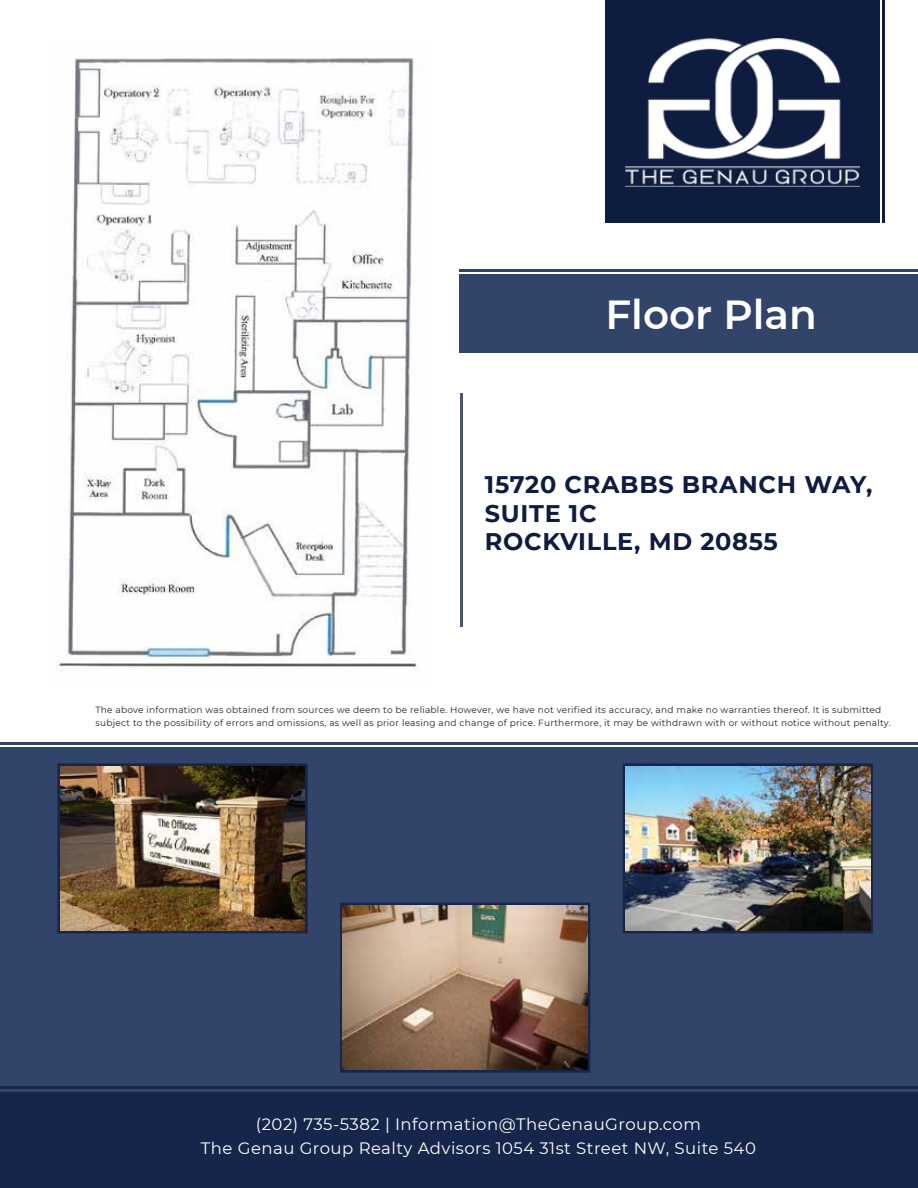
<style>
.page{position:relative;width:918px;height:1188px;background:#fff}
.page>*{position:absolute;margin:0;border:0;box-sizing:border-box;transform-origin:0 0}
.t1{font:600 40.5px "Montserrat";color:#fff}
.t2{font:700 24px/28.5px "Montserrat";letter-spacing:.03em;color:#0d1c3f}
.t3{font:16.5px/24px "Montserrat";letter-spacing:.03em;color:#fff;text-align:center}
.t4{font:9px/13.5px "Montserrat";letter-spacing:.03em;color:#231f20}
</style>
<div class="page">
<div style="left:1px;top:748px;width:917px;height:440px;background:#324469"></div>
<div style="left:606px;top:0;width:274px;height:223px;background:#0d1c3f"></div>
<img style="left:626px;top:39px;width:234px;height:148px">
<hr style="left:882px;top:0;width:3px;height:223px;background:#0d1c3f">
<hr style="left:0;top:742px;width:918px;height:3px;background:#324469">
<div style="left:1px;top:1093px;width:917px;height:95px;background:#16264a"></div>
<div style="left:460px;top:275px;width:458px;height:78px;background:#324469"></div>
<hr style="left:1px;top:1086px;width:917px;height:3px;background:#16264a">
<hr style="left:460px;top:393px;width:3px;height:234px;background:#4a556f">
<hr style="left:460px;top:269px;width:458px;height:3px;background:#324469">
<svg style="left:57px;top:763px;width:251px;height:170px"></svg>
<svg style="left:340px;top:903px;width:250px;height:170px"></svg>
<svg style="left:623px;top:763px;width:250px;height:170px"></svg>
<img style="left:626px;top:767px;width:244px;height:163px">
<img style="left:61px;top:766px;width:243px;height:164px">
<img style="left:343px;top:906px;width:244px;height:164px">
<img style="left:58px;top:58px;width:362px;height:613px">
<h1 class="t1" style="left:606px;top:286px;width:213px">Floor Plan</h1>
<h2 class="t2" style="left:485px;top:469px;width:389px">15720 CRABBS BRANCH WAY,<br>SUITE 1C<br>ROCKVILLE, MD 20855</h2>
<p class="t4" style="left:95px;top:702px;width:797px">The above information was obtained from sources we deem to be reliable. However, we have not verified its accuracy, and make no warranties thereof. It is submitted subject to the possibility of errors and omissions, as well as prior leasing and change of price. Furthermore, it may be withdrawn with or without notice without penalty.</p>
<h3 class="t3" style="left:201px;top:1112px;width:557px">(202) 735-5382 | Information@TheGenauGroup.com<br>The Genau Group Realty Advisors 1054 31st Street NW, Suite 540</h3>
</div>
